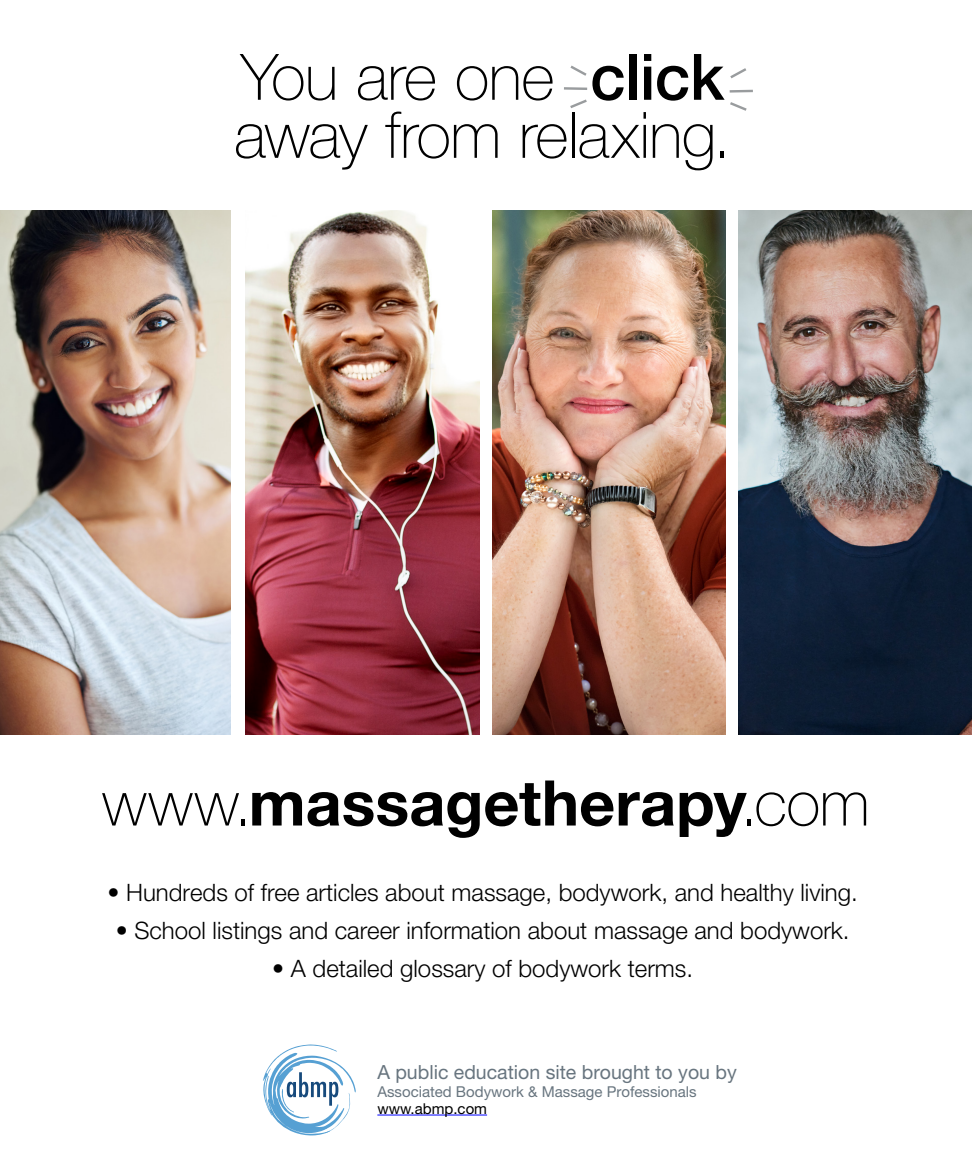
<style>
.page{position:relative;width:972px;height:1175px;background:#fff}
.page>*{position:absolute;margin:0;border:0;box-sizing:border-box;transform-origin:0 0}
.t1{font:100 64.05px/58.1px "Helvetica Neue LT Pro";letter-spacing:-.01em;color:#000}
.t2{font:700 63px "Helvetica Neue LT Pro";color:#000}
.t3{font:300 24px "Helvetica Neue LT Pro";color:#000}
.t4{font:19.5px "Helvetica Neue LT Pro";color:#68757f}
.t5{font:15px "Helvetica Neue LT Pro";color:#68757f}
.t6{font:15px "Helvetica Neue LT Pro";color:#000}
.s1{font-weight:500}
.s2{font-weight:100}
</style>
<div class="page">
<img style="left:0;top:210px;width:231px;height:524px">
<img style="left:246px;top:210px;width:233px;height:524px">
<img style="left:492px;top:210px;width:234px;height:524px">
<img style="left:739px;top:210px;width:233px;height:524px">
<hr style="left:564px;top:87px;width:23px;height:3px;background:#999c9e">
<svg style="left:570px;top:99px;width:17px;height:9px"></svg>
<svg style="left:570px;top:65px;width:17px;height:11px"></svg>
<hr style="left:730px;top:90px;width:23px;height:3px;background:#999c9e">
<svg style="left:730px;top:102px;width:17px;height:9px"></svg>
<svg style="left:730px;top:68px;width:17px;height:11px"></svg>
<hr style="left:377px;top:1114px;width:110px;height:1px;background:#00f">
<svg style="left:263px;top:1044px;width:93px;height:91px"></svg>
<h1 class="t1" style="left:234px;top:47px;width:499px">You are one <span class="s1">click </span>away from relaxing.</h1>
<h2 class="t2" style="left:102px;top:764px;width:769px"><span class="s2">www.</span>massagetherapy<span class="s2">.com</span></h2>
<p class="t3" style="left:107px;top:877px;width:752px">• Hundreds of free articles about massage, bodywork, and healthy living.</p>
<p class="t3" style="left:116px;top:915px;width:735px">• School listings and career information about massage and bodywork.</p>
<p class="t3" style="left:272px;top:954px;width:422px">• A detailed glossary of bodywork terms.</p>
<p class="t4" style="left:377px;top:1060px;width:361px">A public education site brought to you by</p>
<p class="t5" style="left:377px;top:1082px;width:321px">Associated Bodywork &amp; Massage Professionals</p>
<p class="t6" style="left:377px;top:1098px;width:111px">www.abmp.com</p>
</div>
